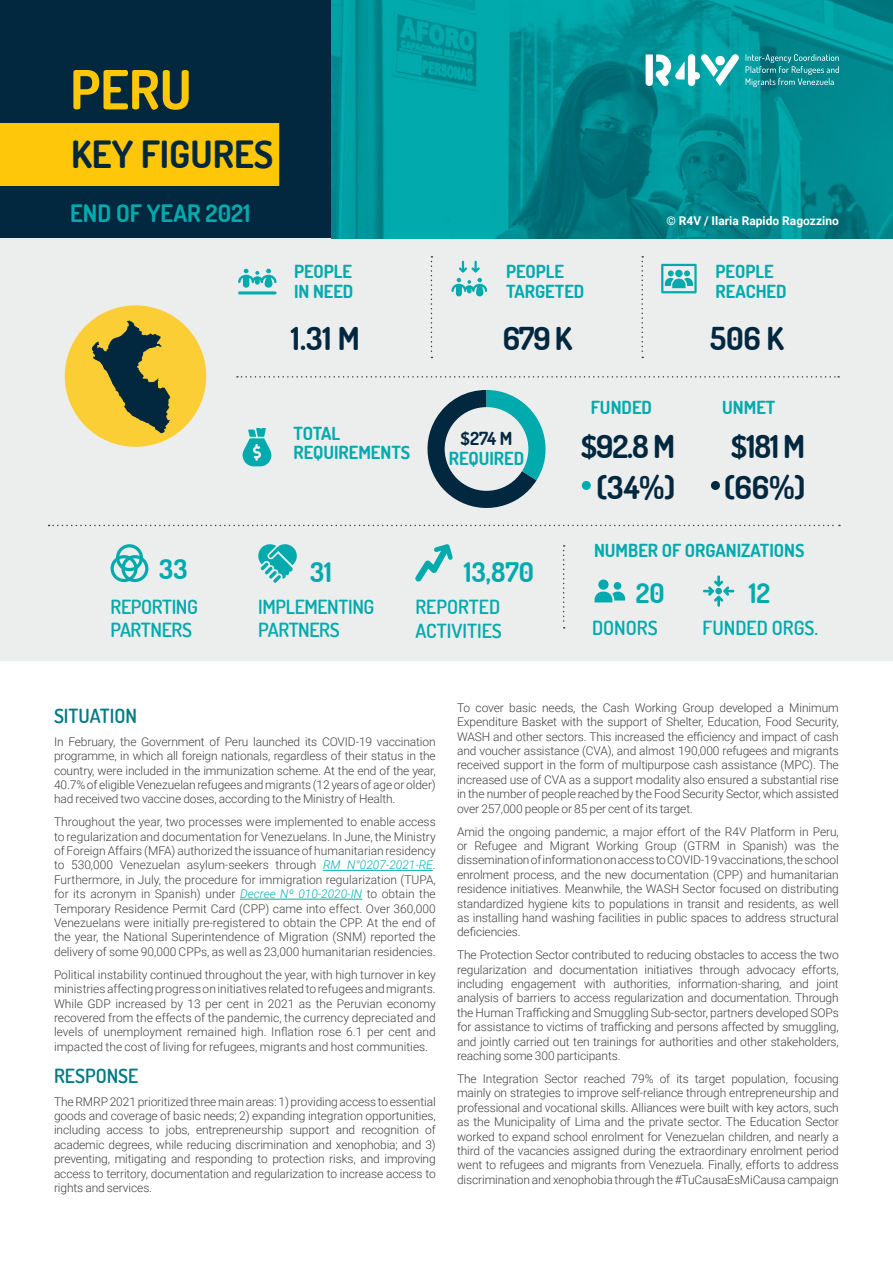
<style>
.page{position:relative;width:893px;height:1263px;background:#fff}
.page>*{position:absolute;margin:0;border:0;box-sizing:border-box;transform-origin:0 0}
.t1{font:700 54px "Dosis";color:#ffc709}
.t2{font:700 37.5px "Dosis";color:#02283f}
.t3{font:700 31.5px "Dosis";letter-spacing:-.02em;color:#02283f}
.t4{font:700 27px "Dosis";color:#00aaad}
.t5{font:700 24px "Dosis";color:#00aaad}
.t6{font:600 19.5px/23.4px "Dosis";letter-spacing:-.02em;color:#00aaad}
.t7{font:600 19.5px/23.4px "Dosis";color:#00aaad}
.t8{font:600 19.5px "Dosis";color:#007b83}
.t9{font:700 18px/19.5px "Dosis";color:#00aaad}
.t10{font:700 18px "Dosis";color:#02283f}
.t11{font:300 12px/14.4px "Roboto";letter-spacing:-.01em;color:#414042;text-align:justify}
.t12{font:700 12px "Roboto";color:#fff}
.s1{font-style:italic;color:#00b0b3}
</style>
<div class="page">
<div style="left:0;top:0;width:893px;height:238px;background:#02283f"></div>
<div style="left:0;top:238px;width:893px;height:422px;background:#eceded"></div>
<img style="left:332px;top:0;width:561px;height:238px">
<div style="left:0;top:123px;width:279px;height:63px;background:#ffc709"></div>
<svg style="left:646px;top:54px;width:93px;height:32px;background:#72cbcd"></svg>
<svg style="left:746px;top:54px;width:93px;height:33px;background:#28979c"></svg>
<svg style="left:49px;top:525px;width:791px;height:1px"></svg>
<svg style="left:238px;top:269px;width:39px;height:19px"></svg>
<hr style="left:238px;top:291px;width:39px;height:3px;background:#00aaad;border-radius:2px">
<svg style="left:431px;top:256px;width:1px;height:102px"></svg>
<svg style="left:451px;top:261px;width:36px;height:35px"></svg>
<svg style="left:641px;top:256px;width:2px;height:102px"></svg>
<svg style="left:661px;top:264px;width:36px;height:29px"></svg>
<svg style="left:237px;top:376px;width:602px;height:2px"></svg>
<svg style="left:242px;top:428px;width:30px;height:38px"></svg>
<svg style="left:427px;top:390px;width:118px;height:118px"></svg>
<div style="left:445px;top:407px;width:83px;height:84px;background:#eceded;border-radius:50%"></div>
<div style="left:582px;top:481px;width:9px;height:9px;background:#00aaad;border-radius:50%"></div>
<div style="left:711px;top:481px;width:9px;height:9px;background:#02283f;border-radius:50%"></div>
<div style="left:65px;top:305px;width:141px;height:142px;background:#fbce36;border-radius:50%"></div>
<svg style="left:92px;top:320px;width:78px;height:113px"></svg>
<hr style="left:323px;top:870px;width:110px;height:1px;background:#00b0b3">
<hr style="left:240px;top:899px;width:122px;height:1px;background:#00b0b3">
<svg style="left:258px;top:544px;width:39px;height:39px"></svg>
<svg style="left:415px;top:544px;width:38px;height:37px"></svg>
<svg style="left:111px;top:544px;width:37px;height:38px"></svg>
<svg style="left:563px;top:545px;width:2px;height:83px"></svg>
<div style="left:614px;top:582px;width:7px;height:8px;background:#00aaad;border-radius:50%"></div>
<div style="left:598px;top:579px;width:11px;height:11px;background:#00aaad;border-radius:50%"></div>
<svg style="left:594px;top:592px;width:31px;height:10px"></svg>
<svg style="left:703px;top:575px;width:31px;height:32px"></svg>
<h1 class="t1" style="left:70px;top:55px;width:123px">PERU</h1>
<h2 class="t2" style="left:71px;top:130px;width:204px">KEY FIGURES</h2>
<h3 class="t5" style="left:70px;top:198px;width:182px">END OF YEAR 2021</h3>
<p class="t12" style="left:666px;top:213px;width:174px">© R4V / Ilaria Rapido Ragozzino</p>
<h3 class="t9" style="left:294px;top:261px;width:61px">PEOPLE<br>IN NEED</h3>
<h3 class="t9" style="left:506px;top:261px;width:80px">PEOPLE<br>TARGETED</h3>
<h3 class="t9" style="left:716px;top:261px;width:72px">PEOPLE<br>REACHED</h3>
<h3 class="t3" style="left:291px;top:318px;width:70px">1.31 M</h3>
<h3 class="t3" style="left:503px;top:318px;width:71px">679 K</h3>
<h3 class="t3" style="left:710px;top:318px;width:75px">506 K</h3>
<h3 class="t9" style="left:293px;top:423px;width:118px">TOTAL<br>REQUIREMENTS</h3>
<h3 class="t10" style="left:461px;top:427px;width:53px">$274 M</h3>
<h3 class="t9" style="left:449px;top:449px;width:77px">REQUIRED</h3>
<h3 class="t9" style="left:591px;top:398px;width:63px">FUNDED</h3>
<h3 class="t9" style="left:722px;top:398px;width:55px">UNMET</h3>
<h3 class="t3" style="left:581px;top:426px;width:96px">$92.8 M</h3>
<h3 class="t3" style="left:731px;top:426px;width:76px">$181 M</h3>
<h3 class="t3" style="left:597px;top:467px;width:80px">(34%)</h3>
<h3 class="t3" style="left:724px;top:467px;width:83px">(66%)</h3>
<h3 class="t9" style="left:594px;top:540px;width:212px">NUMBER OF ORGANIZATIONS</h3>
<h3 class="t4" style="left:159px;top:552px;width:30px">33</h3>
<h3 class="t4" style="left:310px;top:554px;width:23px">31</h3>
<h3 class="t4" style="left:464px;top:554px;width:72px">13,870</h3>
<h3 class="t6" style="left:111px;top:594px;width:89px">REPORTING<br>PARTNERS</h3>
<h3 class="t6" style="left:258px;top:594px;width:118px">IMPLEMENTING<br>PARTNERS</h3>
<h3 class="t7" style="left:415px;top:595px;width:88px">REPORTED<br>ACTIVITIES</h3>
<h3 class="t4" style="left:749px;top:575px;width:23px">12</h3>
<h3 class="t4" style="left:636px;top:575px;width:30px">20</h3>
<h3 class="t6" style="left:592px;top:616px;width:67px">DONORS</h3>
<h3 class="t7" style="left:703px;top:616px;width:117px">FUNDED ORGS.</h3>
<h3 class="t8" style="left:54px;top:703px;width:84px">SITUATION</h3>
<p class="t11" style="left:54px;top:734px;width:383px">In February, the Government of Peru launched its COVID-19 vaccination programme, in which all foreign nationals, regardless of their status in the country, were included in the immunization scheme. At the end of the year, 40.7% of eligible Venezuelan refugees and migrants (12 years of age or older) had received two vaccine doses, according to the Ministry of Health.</p>
<p class="t11" style="left:54px;top:814px;width:383px">Throughout the year, two processes were implemented to enable access to regularization and documentation for Venezuelans. In June, the Ministry of Foreign Affairs (MFA) authorized the issuance of humanitarian residency to 530,000 Venezuelan asylum-seekers through <span class="s1">RM N°0207-2021-RE</span>.<br>Furthermore, in July, the procedure for immigration regularization (TUPA, for its acronym in Spanish) under <span class="s1">Decree Nº 010-2020-IN</span> to obtain the Temporary Residence Permit Card (CPP) came into effect. Over 360,000<br>Venezuelans were initially pre-registered to obtain the CPP. At the end of the year, the National Superintendence of Migration (SNM) reported the delivery of some 90,000 CPPs, as well as 23,000 humanitarian residencies.</p>
<p class="t11" style="left:54px;top:967px;width:383px">Political instability continued throughout the year, with high turnover in key ministries affecting progress on initiatives related to refugees and migrants.<br>While GDP increased by 13 per cent in 2021 as the Peruvian economy recovered from the effects of the pandemic, the currency depreciated and levels of unemployment remained high. Inflation rose 6.1 per cent and impacted the cost of living for refugees, migrants and host communities.</p>
<h3 class="t8" style="left:54px;top:1063px;width:86px">RESPONSE</h3>
<p class="t11" style="left:54px;top:1094px;width:383px">The RMRP 2021 prioritized three main areas: 1) providing access to essential goods and coverage of basic needs; 2) expanding integration opportunities, including access to jobs, entrepreneurship support and recognition of academic degrees, while reducing discrimination and xenophobia; and 3) preventing, mitigating and responding to protection risks, and improving access to territory, documentation and regularization to increase access to rights and services.</p>
<p class="t11" style="left:457px;top:700px;width:383px">To cover basic needs, the Cash Working Group developed a Minimum Expenditure Basket with the support of Shelter, Education, Food Security, WASH and other sectors. This increased the efficiency and impact of cash and voucher assistance (CVA), and almost 190,000 refugees and migrants received support in the form of multipurpose cash assistance (MPC). The increased use of CVA as a support modality also ensured a substantial rise in the number of people reached by the Food Security Sector, which assisted over 257,000 people or 85 per cent of its target.</p>
<p class="t11" style="left:457px;top:824px;width:383px">Amid the ongoing pandemic, a major effort of the R4V Platform in Peru, or Refugee and Migrant Working Group (GTRM in Spanish) was the dissemination of information on access to COVID-19 vaccinations, the school enrolment process, and the new documentation (CPP) and humanitarian residence initiatives. Meanwhile, the WASH Sector focused on distributing standardized hygiene kits to populations in transit and residents, as well as installing hand washing facilities in public spaces to address structural deficiencies.</p>
<p class="t11" style="left:457px;top:947px;width:383px">The Protection Sector contributed to reducing obstacles to access the two regularization and documentation initiatives through advocacy efforts, including engagement with authorities, information-sharing, and joint analysis of barriers to access regularization and documentation. Through the Human Trafficking and Smuggling Sub-sector, partners developed SOPs for assistance to victims of trafficking and persons affected by smuggling, and jointly carried out ten trainings for authorities and other stakeholders, reaching some 300 participants.</p>
<p class="t11" style="left:457px;top:1071px;width:383px">The Integration Sector reached 79% of its target population, focusing mainly on strategies to improve self-reliance through entrepreneurship and professional and vocational skills. Alliances were built with key actors, such as the Municipality of Lima and the private sector. The Education Sector worked to expand school enrolment for Venezuelan children, and nearly a third of the vacancies assigned during the extraordinary enrolment period went to refugees and migrants from Venezuela. Finally, efforts to address discrimination and xenophobia through the #TuCausaEsMiCausa campaign</p>
</div>
